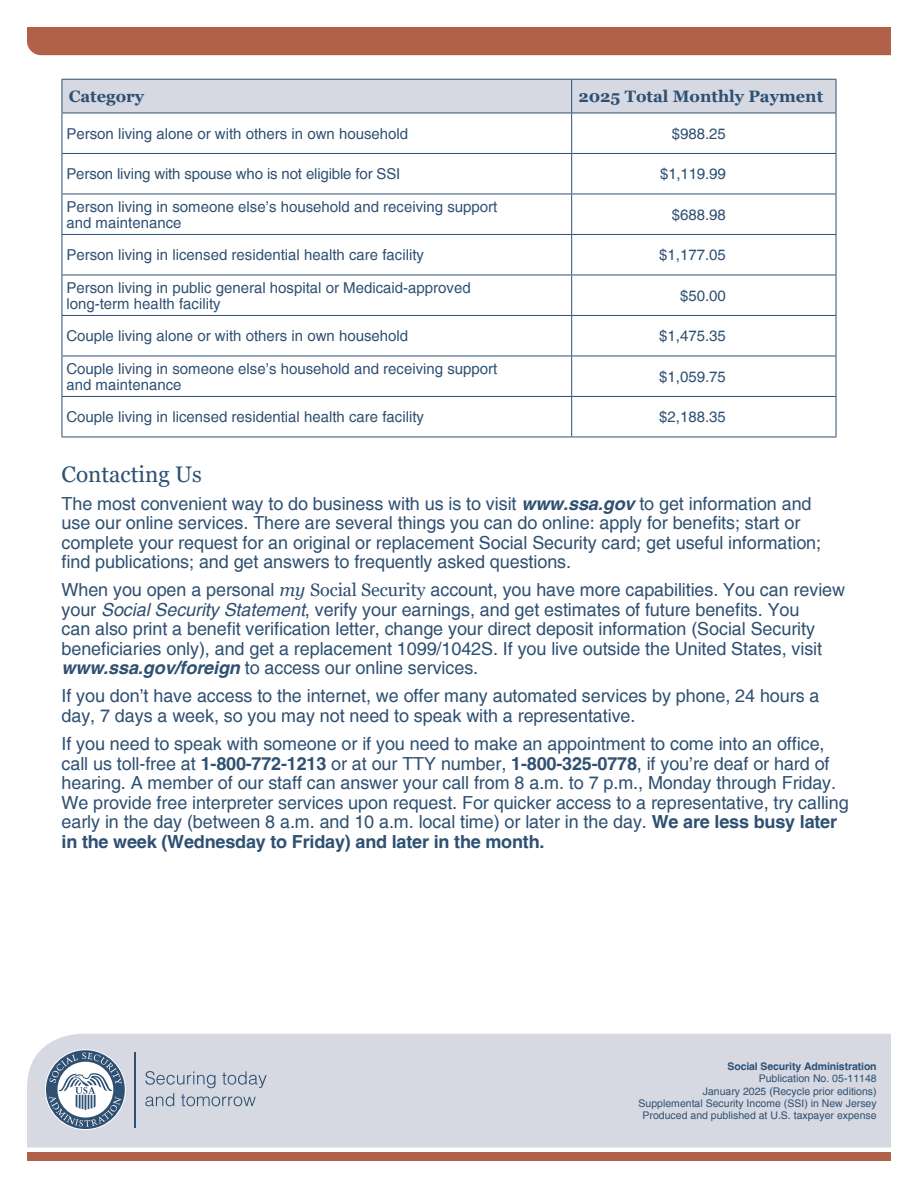
<style>
.page{position:relative;width:918px;height:1188px;background:#fff}
.page>*{position:absolute;margin:0;border:0;box-sizing:border-box;transform-origin:0 0}
.t1{font:22.5px "Georgia";color:#2e5072}
.t2{font:18px/19.5px "Helvetica";letter-spacing:-.005em;color:#2e5072}
.t3{font:700 16.5px "Georgia";color:#2e5072}
.t4{font:15px/15.8px "Helvetica";color:#2e5072}
.t5{font:10.5px "Helvetica";color:#2e5072}
.t6{font:700 10.5px "Helvetica";letter-spacing:-.01em;color:#2e5072}
.s1{font-weight:700;font-style:italic}
.s2{font-family:"Georgia";font-style:italic}
.s3{font-family:"Georgia"}
.s4{font-style:italic}
.s5{font-weight:700}
</style>
<div class="page">
<div style="left:27px;top:1034px;width:864px;height:113px;background:#d6d9e2"></div>
<div style="left:27px;top:27px;width:864px;height:28px;background:#b26149"></div>
<div style="left:27px;top:1153px;width:864px;height:8px;background:#b26149"></div>
<div style="left:63px;top:80px;width:773px;height:33px;background:#d6d9e2"></div>
<svg style="left:63px;top:114px;width:773px;height:323px"></svg>
<hr style="left:62px;top:113px;width:1px;height:40px;background:#2e5072">
<hr style="left:571px;top:113px;width:1px;height:40px;background:#2e5072">
<hr style="left:836px;top:113px;width:1px;height:40px;background:#2e5072">
<hr style="left:62px;top:154px;width:1px;height:40px;background:#2e5072">
<hr style="left:571px;top:154px;width:1px;height:40px;background:#2e5072">
<hr style="left:836px;top:154px;width:1px;height:40px;background:#2e5072">
<hr style="left:62px;top:397px;width:1px;height:40px;background:#2e5072">
<hr style="left:571px;top:397px;width:1px;height:40px;background:#2e5072">
<hr style="left:836px;top:397px;width:1px;height:40px;background:#2e5072">
<hr style="left:62px;top:437px;width:510px;height:1px;background:#2e5072">
<hr style="left:572px;top:437px;width:264px;height:1px;background:#2e5072">
<hr style="left:62px;top:79px;width:510px;height:1px;background:#2e5072">
<hr style="left:62px;top:80px;width:1px;height:33px;background:#2e5072">
<hr style="left:572px;top:79px;width:264px;height:1px;background:#2e5072">
<hr style="left:571px;top:80px;width:1px;height:33px;background:#2e5072">
<hr style="left:836px;top:80px;width:1px;height:33px;background:#2e5072">
<hr style="left:62px;top:113px;width:510px;height:1px;background:#2e5072">
<hr style="left:572px;top:113px;width:264px;height:1px;background:#2e5072">
<hr style="left:62px;top:153px;width:510px;height:1px;background:#2e5072">
<hr style="left:572px;top:153px;width:264px;height:1px;background:#2e5072">
<hr style="left:62px;top:194px;width:510px;height:1px;background:#2e5072">
<hr style="left:62px;top:194px;width:1px;height:40px;background:#2e5072">
<hr style="left:572px;top:194px;width:264px;height:1px;background:#2e5072">
<hr style="left:571px;top:194px;width:1px;height:40px;background:#2e5072">
<hr style="left:836px;top:194px;width:1px;height:40px;background:#2e5072">
<hr style="left:62px;top:234px;width:510px;height:1px;background:#2e5072">
<hr style="left:62px;top:235px;width:1px;height:40px;background:#2e5072">
<hr style="left:572px;top:234px;width:264px;height:1px;background:#2e5072">
<hr style="left:571px;top:235px;width:1px;height:40px;background:#2e5072">
<hr style="left:836px;top:235px;width:1px;height:40px;background:#2e5072">
<hr style="left:62px;top:275px;width:510px;height:1px;background:#2e5072">
<hr style="left:62px;top:275px;width:1px;height:40px;background:#2e5072">
<hr style="left:572px;top:275px;width:264px;height:1px;background:#2e5072">
<hr style="left:571px;top:275px;width:1px;height:40px;background:#2e5072">
<hr style="left:836px;top:275px;width:1px;height:40px;background:#2e5072">
<hr style="left:62px;top:315px;width:510px;height:1px;background:#2e5072">
<hr style="left:62px;top:316px;width:1px;height:40px;background:#2e5072">
<hr style="left:572px;top:315px;width:264px;height:1px;background:#2e5072">
<hr style="left:571px;top:316px;width:1px;height:40px;background:#2e5072">
<hr style="left:836px;top:316px;width:1px;height:40px;background:#2e5072">
<hr style="left:62px;top:356px;width:510px;height:1px;background:#2e5072">
<hr style="left:62px;top:356px;width:1px;height:40px;background:#2e5072">
<hr style="left:572px;top:356px;width:264px;height:1px;background:#2e5072">
<hr style="left:571px;top:356px;width:1px;height:40px;background:#2e5072">
<hr style="left:836px;top:356px;width:1px;height:40px;background:#2e5072">
<hr style="left:62px;top:396px;width:510px;height:1px;background:#2e5072">
<hr style="left:572px;top:396px;width:264px;height:1px;background:#2e5072">
<svg style="left:145px;top:1071px;width:122px;height:35px;background:#bcc3d0"></svg>
<hr style="left:135px;top:1052px;width:1px;height:75px;background:#2e5072">
<svg style="left:45px;top:1049px;width:81px;height:81px"></svg>
<svg style="left:46px;top:1050px;width:79px;height:79px"></svg>
<svg style="left:49px;top:1053px;width:73px;height:74px"></svg>
<p class="t3" style="left:69px;top:86px;width:77px">Category</p>
<p class="t3" style="left:578px;top:86px;width:246px">2025 Total Monthly Payment</p>
<p class="t4" style="left:66px;top:126px;width:343px">Person living alone or with others in own household</p>
<p class="t4" style="left:672px;top:126px;width:56px">$988.25</p>
<p class="t4" style="left:66px;top:167px;width:336px">Person living with spouse who is not eligible for SSI</p>
<p class="t4" style="left:660px;top:167px;width:67px">$1,119.99</p>
<p class="t4" style="left:66px;top:199px;width:433px">Person living in someone else’s household and receiving support and maintenance</p>
<p class="t4" style="left:672px;top:207px;width:56px">$688.98</p>
<p class="t4" style="left:66px;top:248px;width:359px">Person living in licensed residential health care facility</p>
<p class="t4" style="left:659px;top:248px;width:68px">$1,177.05</p>
<p class="t4" style="left:66px;top:280px;width:406px">Person living in public general hospital or Medicaid-approved long-term health facility</p>
<p class="t4" style="left:680px;top:288px;width:47px">$50.00</p>
<p class="t4" style="left:66px;top:329px;width:343px">Couple living alone or with others in own household</p>
<p class="t4" style="left:659px;top:329px;width:68px">$1,475.35</p>
<p class="t4" style="left:66px;top:361px;width:433px">Couple living in someone else’s household and receiving support and maintenance</p>
<p class="t4" style="left:659px;top:369px;width:68px">$1,059.75</p>
<p class="t4" style="left:66px;top:410px;width:359px">Couple living in licensed residential health care facility</p>
<p class="t4" style="left:659px;top:410px;width:68px">$2,188.35</p>
<h1 class="t1" style="left:62px;top:460px;width:142px">Contacting Us</h1>
<p class="t2" style="left:62px;top:494px;width:761px">The most convenient way to do business with us is to visit <span class="s1">www.ssa.gov</span> to get information and use our online services. There are several things you can do online: apply for benefits; start or complete your request for an original or replacement Social Security card; get useful information; find publications; and get answers to frequently asked questions.</p>
<p class="t2" style="left:62px;top:581px;width:785px">When you open a personal <span class="s2">my</span> <span class="s3">Social Security</span> account, you have more capabilities. You can review your <span class="s4">Social Security Statement</span>, verify your earnings, and get estimates of future benefits. You<br>can also print a benefit verification letter, change your direct deposit information (Social Security beneficiaries only), and get a replacement 1099/1042S. If you live outside the United States, visit <span class="s1">www.ssa.gov/foreign</span> to access our online services.</p>
<p class="t2" style="left:62px;top:687px;width:759px">If you don’t have access to the internet, we offer many automated services by phone, 24 hours a day, 7 days a week, so you may not need to speak with a representative.</p>
<p class="t2" style="left:62px;top:735px;width:789px">If you need to speak with someone or if you need to make an appointment to come into an office, call us toll-free at <span class="s5">1-800-772-1213</span> or at our TTY number, <span class="s5">1-800-325-0778</span>, if you’re deaf or hard of hearing. A member of our staff can answer your call from 8 a.m. to 7 p.m., Monday through Friday.<br>We provide free interpreter services upon request. For quicker access to a representative, try calling early in the day (between 8 a.m. and 10 a.m. local time) or later in the day. <span class="s5">We are less busy later in the week (Wednesday to Friday) and later in the month.</span></p>
<p class="t6" style="left:727px;top:1060px;width:151px">Social Security Administration</p>
<p class="t5" style="left:759px;top:1072px;width:119px">Publication No. 05-11148</p>
<p class="t5" style="left:703px;top:1085px;width:175px">January 2025 (Recycle prior editions)</p>
<p class="t5" style="left:639px;top:1097px;width:240px">Supplemental Security Income (SSI) in New Jersey</p>
<p class="t5" style="left:643px;top:1110px;width:236px">Produced and published at U.S. taxpayer expense</p>
</div>
